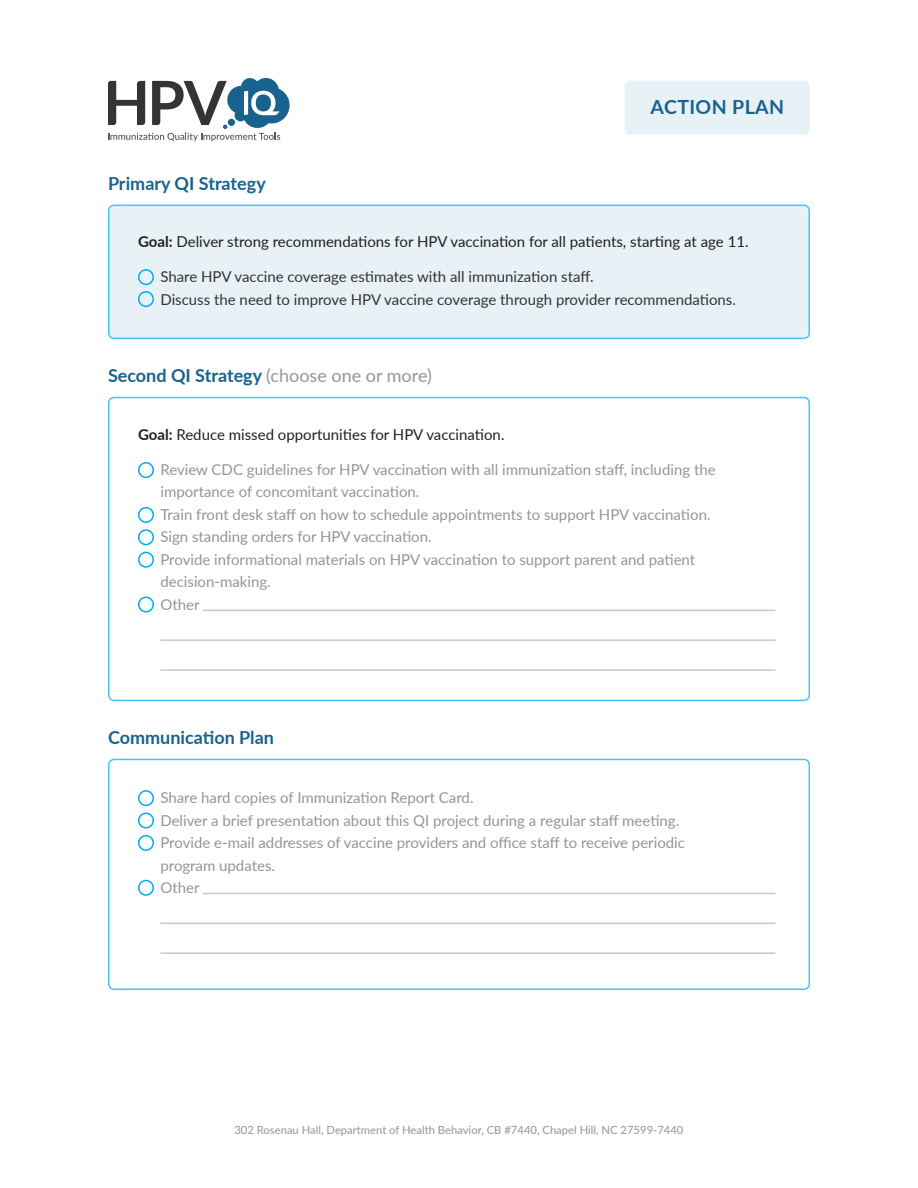
<style>
.page{position:relative;width:918px;height:1188px;background:#fff}
.page>*{position:absolute;margin:0;border:0;box-sizing:border-box;transform-origin:0 0}
.t1{font:700 19.5px "Lato";letter-spacing:.02em;color:#18638e}
.t2{font:700 18px "Lato";color:#18638e}
.t3{font:18px "Lato";color:#939598}
.t4{font:15px/22.5px "Lato";color:#939598}
.t5{font:15px "Lato";color:#231f20}
.t6{font:15px/22.5px "Lato";color:#323433}
.t7{font:11.25px "Lato";color:#939598}
.s1{font-weight:700}
.s2{font-weight:700;color:#18638e}
</style>
<div class="page">
<svg style="left:108px;top:78px;width:182px;height:63px"></svg>
<div style="left:109px;top:205px;width:700px;height:133px;background:#e8f1f6;border-radius:5px"></div>
<div style="left:108px;top:205px;width:702px;height:134px;border:2px solid #40c7f4;border-radius:5px"></div>
<div style="left:108px;top:397px;width:702px;height:304px;border:2px solid #40c7f4;border-radius:5px"></div>
<div style="left:108px;top:759px;width:702px;height:231px;border:2px solid #40c7f4;border-radius:5px"></div>
<div style="left:625px;top:81px;width:185px;height:54px;background:#e8f1f6"></div>
<div style="left:138px;top:269px;width:16px;height:16px;border:2px solid #00aeef;border-radius:50%"></div>
<div style="left:138px;top:462px;width:16px;height:16px;border:2px solid #00aeef;border-radius:50%"></div>
<div style="left:138px;top:291px;width:16px;height:16px;border:2px solid #00aeef;border-radius:50%"></div>
<div style="left:138px;top:507px;width:16px;height:16px;border:2px solid #00aeef;border-radius:50%"></div>
<div style="left:138px;top:790px;width:16px;height:16px;border:2px solid #00aeef;border-radius:50%"></div>
<div style="left:138px;top:529px;width:16px;height:16px;border:2px solid #00aeef;border-radius:50%"></div>
<div style="left:138px;top:813px;width:16px;height:16px;border:2px solid #00aeef;border-radius:50%"></div>
<div style="left:138px;top:552px;width:16px;height:16px;border:2px solid #00aeef;border-radius:50%"></div>
<div style="left:138px;top:835px;width:16px;height:16px;border:2px solid #00aeef;border-radius:50%"></div>
<div style="left:138px;top:597px;width:16px;height:16px;border:2px solid #00aeef;border-radius:50%"></div>
<div style="left:138px;top:880px;width:16px;height:16px;border:2px solid #00aeef;border-radius:50%"></div>
<hr style="left:202px;top:610px;width:573px;height:1px;background:#c7c8ca">
<hr style="left:202px;top:893px;width:573px;height:1px;background:#c7c8ca">
<hr style="left:160px;top:639px;width:615px;height:2px;background:#c7c8ca">
<hr style="left:160px;top:923px;width:615px;height:1px;background:#c7c8ca">
<hr style="left:160px;top:669px;width:615px;height:2px;background:#c7c8ca">
<hr style="left:160px;top:952px;width:615px;height:2px;background:#c7c8ca">
<p class="t2" style="left:108px;top:170px;width:159px">Primary QI Strategy</p>
<h1 class="t1" style="left:651px;top:92px;width:135px">ACTION PLAN</h1>
<p class="t5" style="left:138px;top:231px;width:612px"><span class="s1">Goal:</span> Deliver strong recommendations for HPV vaccination for all patients, starting at age 11.</p>
<p class="t6" style="left:160px;top:265px;width:577px">Share HPV vaccine coverage estimates with all immunization staff.<br>Discuss the need to improve HPV vaccine coverage through provider recommendations.</p>
<p class="t3" style="left:108px;top:362px;width:325px"><span class="s2">Second QI Strategy</span> (choose one or more)</p>
<p class="t5" style="left:138px;top:423px;width:368px"><span class="s1">Goal:</span> Reduce missed opportunities for HPV vaccination.</p>
<p class="t4" style="left:160px;top:458px;width:557px">Review CDC guidelines for HPV vaccination with all immunization staff, including the importance of concomitant vaccination.<br>Train front desk staff on how to schedule appointments to support HPV vaccination.<br>Sign standing orders for HPV vaccination.<br>Provide informational materials on HPV vaccination to support parent and patient decision-making.<br>Other</p>
<p class="t2" style="left:108px;top:724px;width:168px">Communication Plan</p>
<p class="t4" style="left:160px;top:786px;width:526px">Share hard copies of Immunization Report Card.<br>Deliver a brief presentation about this QI project during a regular staff meeting.<br>Provide e-mail addresses of vaccine providers and office staff to receive periodic program updates.<br>Other</p>
<p class="t7" style="left:234px;top:1122px;width:451px">302 Rosenau Hall, Department of Health Behavior, CB #7440, Chapel Hill, NC 27599-7440</p>
</div>
